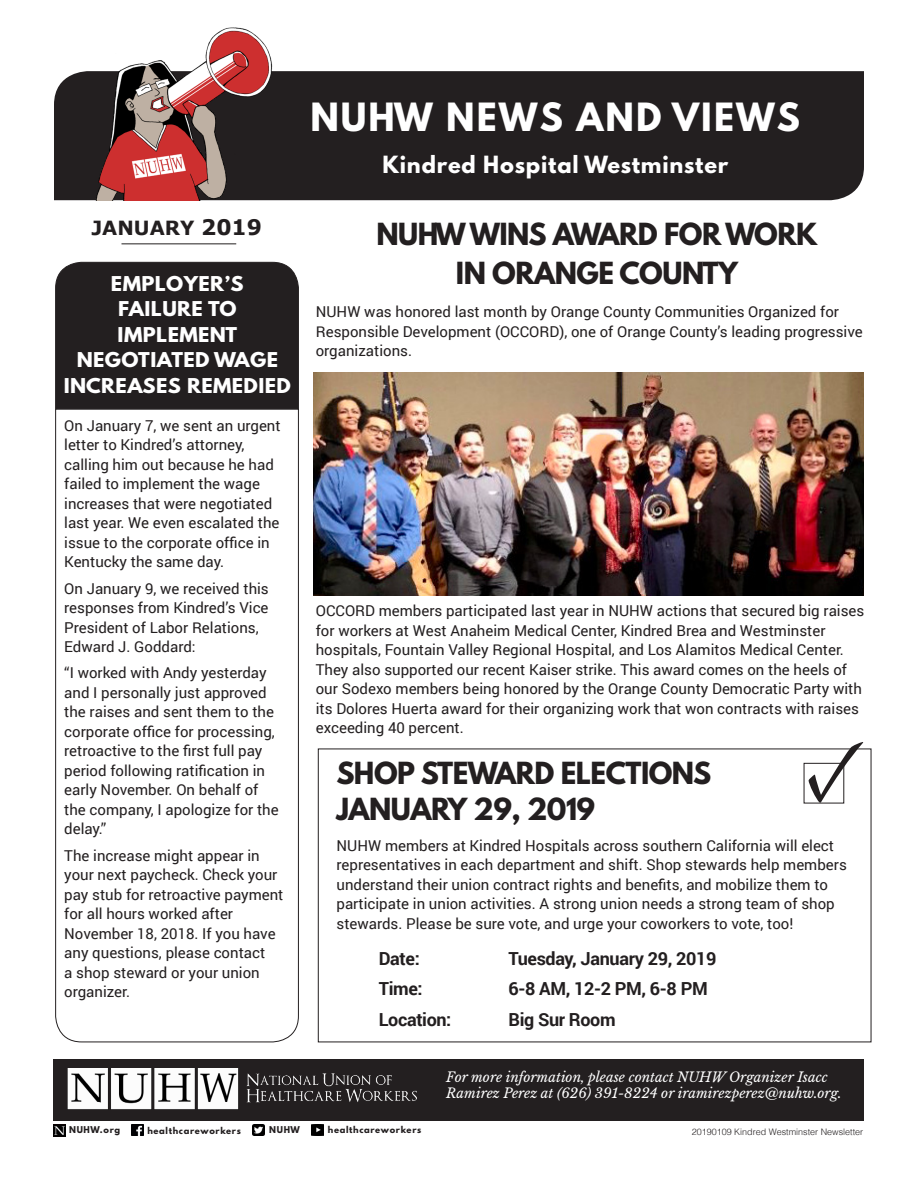
<style>
.page{position:relative;width:918px;height:1188px;background:#fff}
.page>*{position:absolute;margin:0;border:0;box-sizing:border-box;transform-origin:0 0}
.t1{font:90px "Minion Pro";color:#231f20}
.t2{font:700 34.5px "League Spartan";letter-spacing:.06em;color:#fff}
.t3{font:700 27px/36px "League Spartan";letter-spacing:-.02em;color:#231f20}
.t4{font:700 21px "League Spartan";letter-spacing:.04em;color:#fff}
.t5{font:700 19.5px "Verdana";color:#231f20}
.t6{font:700 18.15px/25.5px "League Spartan";letter-spacing:.02em;color:#fff;text-align:center;scale:1.08 1}
.t7{font:700 18px "Roboto";letter-spacing:-.02em;color:#231f20}
.t8{font:15px/19.5px "Roboto";color:#231f20}
.t9{font:italic 13.5px/16.5px "Libre Baskerville";color:#fff}
.t10{font:300 9px "Helvetica";color:#231f20}
.t11{font:700 8.4px "League Spartan";letter-spacing:.08em;color:#231f20}
.s1{font-size:21.45px}
</style>
<div class="page">
<div style="left:54px;top:71px;width:810px;height:129px;background:#231f20"></div>
<img style="left:86px;top:27px;width:192px;height:173px">
<hr style="left:122px;top:243px;width:114px;height:1px;background:#231f20">
<div style="left:55px;top:262px;width:244px;height:146px;background:#231f20"></div>
<svg style="left:55px;top:408px;width:244px;height:635px"></svg>
<img style="left:313px;top:372px;width:551px;height:223px">
<div style="left:54px;top:1060px;width:810px;height:61px;background:#231f20"></div>
<img style="left:67px;top:1069px;width:350px;height:40px">
<svg style="left:54px;top:1124px;width:11px;height:12px"></svg>
<svg style="left:132px;top:1125px;width:11px;height:11px"></svg>
<svg style="left:253px;top:1124px;width:11px;height:11px"></svg>
<svg style="left:312px;top:1124px;width:12px;height:11px"></svg>
<p class="t2" style="left:310px;top:90px;width:491px">NUHW NEWS AND VIEWS</p>
<p class="t5" style="left:91px;top:215px;width:172px">JANUARY <span class="s1">2019</span></p>
<p class="t6" style="left:111px;top:270px;width:124px">EMPLOYER’S</p>
<p class="t6" style="left:64px;top:296px;width:212px">FAILURE TO<br>IMPLEMENT<br>NEGOTIATED WAGE<br>INCREASES REMEDIED</p>
<p class="t8" style="left:64px;top:415px;width:218px">On January 7, we sent an urgent letter to Kindred’s attorney, calling him out because he had failed to implement the wage increases that were negotiated last year. We even escalated the issue to the corporate office in<br>Kentucky the same day.</p>
<p class="t8" style="left:64px;top:578px;width:206px">On January 9, we received this responses from Kindred’s Vice<br>President of Labor Relations,<br>Edward J. Goddard:</p>
<p class="t8" style="left:64px;top:663px;width:216px">“I worked with Andy yesterday and I personally just approved the raises and sent them to the corporate office for processing, retroactive to the first full pay period following ratification in early November. On behalf of the company, I apologize for the delay.”</p>
<p class="t8" style="left:64px;top:845px;width:221px">The increase might appear in your next paycheck. Check your pay stub for retroactive payment for all hours worked after<br>November 18, 2018. If you have any questions, please contact<br>a shop steward or your union organizer.</p>
<p class="t4" style="left:382px;top:148px;width:347px">Kindred Hospital Westminster</p>
<p class="t3" style="left:376px;top:216px;width:442px">NUHW WINS AWARD FOR WORK</p>
<p class="t3" style="left:456px;top:255px;width:283px">IN ORANGE COUNTY</p>
<p class="t8" style="left:316px;top:301px;width:548px">NUHW was honored last month by Orange County Communities Organized for<br>Responsible Development (OCCORD), one of Orange County’s leading progressive organizations.</p>
<p class="t8" style="left:316px;top:601px;width:550px">OCCORD members participated last year in NUHW actions that secured big raises for workers at West Anaheim Medical Center, Kindred Brea and Westminster hospitals, Fountain Valley Regional Hospital, and Los Alamitos Medical Center.<br>They also supported our recent Kaiser strike. This award comes on the heels of our Sodexo members being honored by the Orange County Democratic Party with its Dolores Huerta award for their organizing work that won contracts with raises exceeding 40 percent.</p>
<p class="t3" style="left:336px;top:755px;width:376px">SHOP STEWARD ELECTIONS<br>JANUARY 29, 2019</p>
<p class="t1" style="left:805px;top:709px;width:63px">✓</p>
<p class="t8" style="left:337px;top:835px;width:512px">NUHW members at Kindred Hospitals across southern California will elect representatives in each department and shift. Shop stewards help members understand their union contract rights and benefits, and mobilize them to participate in union activities. A strong union needs a strong team of shop stewards. Please be sure vote, and urge your coworkers to vote, too!</p>
<p class="t7" style="left:379px;top:946px;width:42px">Date:</p>
<p class="t7" style="left:508px;top:946px;width:209px">Tuesday, January 29, 2019</p>
<p class="t7" style="left:379px;top:976px;width:45px">Time:</p>
<p class="t7" style="left:508px;top:976px;width:201px">6-8 AM, 12-2 PM, 6-8 PM</p>
<p class="t7" style="left:379px;top:1007px;width:74px">Location:</p>
<p class="t7" style="left:508px;top:1007px;width:109px">Big Sur Room</p>
<p class="t9" style="left:446px;top:1069px;width:397px">For more information, please contact NUHW Organizer Isacc<br>Ramirez Perez at (626) 391-8224 or iramirezperez@nuhw.org.</p>
<p class="t11" style="left:69px;top:1123px;width:53px">NUHW.org</p>
<p class="t11" style="left:147px;top:1124px;width:95px">healthcareworkers</p>
<p class="t11" style="left:269px;top:1123px;width:32px">NUHW</p>
<p class="t11" style="left:328px;top:1123px;width:95px">healthcareworkers</p>
<p class="t10" style="left:692px;top:1124px;width:173px">20190109 Kindred Westminster Newsletter</p>
</div>
